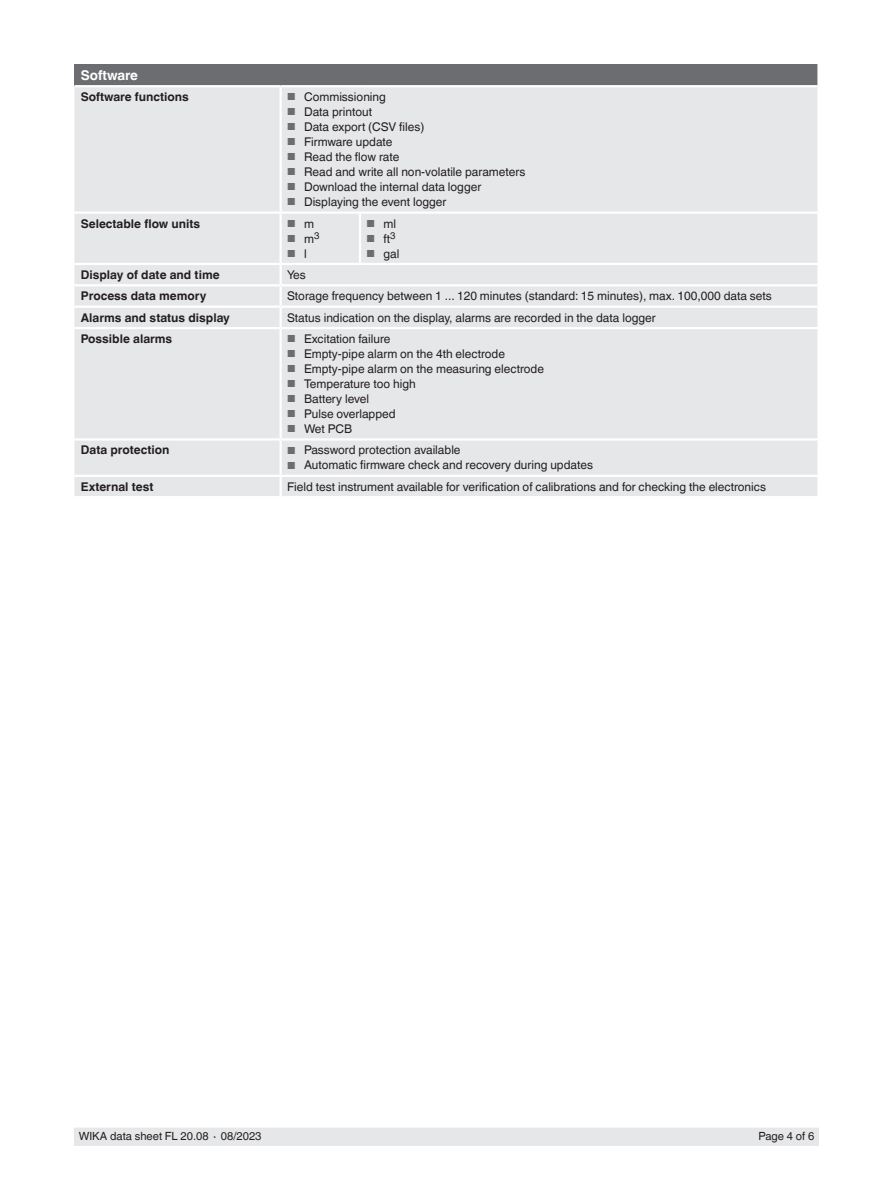
<style>
.page{position:relative;width:893px;height:1188px;background:#fff}
.page>*{position:absolute;margin:0;border:0;box-sizing:border-box;transform-origin:0 0}
.t1{font:700 13.5px "Helvetica World";color:#fff}
.t2{font:12px "Helvetica World";color:#231f20}
.t3{font:700 12px "Helvetica World";color:#231f20}
.t4{font:11.25px "Helvetica World";color:#231f20}
.t5{font:10.2px "Helvetica World";color:#6c6d70}
.s1{font-size:10.2px;color:#6c6d70}
.s2{font-size:12px;color:#231f20}
</style>
<div class="page">
<div style="left:74px;top:1128px;width:745px;height:17px;background:#e6e7e9"></div>
<div style="left:74px;top:64px;width:745px;height:22px;background:#6c6d70"></div>
<div style="left:74px;top:87px;width:743px;height:409px;background:#e6e7e9"></div>
<hr style="left:74px;top:438px;width:207px;height:3px;background:#fff">
<hr style="left:281px;top:438px;width:79px;height:3px;background:#fff">
<hr style="left:360px;top:438px;width:460px;height:3px;background:#fff">
<hr style="left:74px;top:475px;width:207px;height:2px;background:#fff">
<hr style="left:281px;top:475px;width:79px;height:2px;background:#fff">
<hr style="left:360px;top:475px;width:460px;height:2px;background:#fff">
<hr style="left:280px;top:87px;width:2px;height:124px;background:#fff">
<hr style="left:74px;top:211px;width:207px;height:3px;background:#fff">
<hr style="left:281px;top:211px;width:79px;height:3px;background:#fff">
<hr style="left:280px;top:214px;width:2px;height:49px;background:#fff">
<hr style="left:360px;top:211px;width:460px;height:3px;background:#fff">
<hr style="left:359px;top:214px;width:2px;height:49px;background:#fff">
<hr style="left:74px;top:263px;width:207px;height:2px;background:#fff">
<hr style="left:281px;top:263px;width:79px;height:2px;background:#fff">
<svg style="left:280px;top:265px;width:2px;height:19px"></svg>
<hr style="left:360px;top:263px;width:460px;height:2px;background:#fff">
<hr style="left:74px;top:284px;width:207px;height:2px;background:#fff">
<hr style="left:281px;top:284px;width:79px;height:2px;background:#fff">
<hr style="left:280px;top:286px;width:2px;height:20px;background:#fff">
<hr style="left:360px;top:284px;width:460px;height:2px;background:#fff">
<hr style="left:74px;top:306px;width:207px;height:2px;background:#fff">
<hr style="left:281px;top:306px;width:79px;height:2px;background:#fff">
<svg style="left:280px;top:308px;width:2px;height:19px"></svg>
<hr style="left:360px;top:306px;width:460px;height:2px;background:#fff">
<hr style="left:817px;top:64px;width:3px;height:21px;background:#fff">
<hr style="left:74px;top:85px;width:207px;height:2px;background:#fff">
<hr style="left:281px;top:85px;width:79px;height:2px;background:#fff">
<hr style="left:360px;top:85px;width:460px;height:2px;background:#fff">
<hr style="left:74px;top:327px;width:207px;height:2px;background:#fff">
<hr style="left:281px;top:327px;width:79px;height:2px;background:#fff">
<hr style="left:280px;top:329px;width:2px;height:109px;background:#fff">
<hr style="left:360px;top:327px;width:460px;height:2px;background:#fff">
<hr style="left:280px;top:441px;width:2px;height:34px;background:#fff">
<svg style="left:280px;top:477px;width:2px;height:19px"></svg>
<p class="t1" style="left:81px;top:67px;width:59px">Software</p>
<p class="t3" style="left:81px;top:90px;width:110px">Software functions</p>
<p class="t2" style="left:287px;top:90px;width:100px"><span class="s1">■</span> Commissioning</p>
<p class="t2" style="left:287px;top:105px;width:86px"><span class="s1">■</span> Data printout</p>
<p class="t2" style="left:287px;top:120px;width:139px"><span class="s1">■</span> Data export (CSV files)</p>
<p class="t2" style="left:287px;top:135px;width:107px"><span class="s1">■</span> Firmware update</p>
<p class="t2" style="left:287px;top:150px;width:114px"><span class="s1">■</span> Read the flow rate</p>
<p class="t2" style="left:287px;top:165px;width:240px"><span class="s1">■</span> Read and write all non-volatile parameters</p>
<p class="t2" style="left:287px;top:180px;width:196px"><span class="s1">■</span> Download the internal data logger</p>
<p class="t2" style="left:287px;top:195px;width:161px"><span class="s1">■</span> Displaying the event logger</p>
<p class="t3" style="left:81px;top:216px;width:121px">Selectable flow units</p>
<p class="t5" style="left:287px;top:217px;width:28px">■ <span class="s2">m</span></p>
<p class="t5" style="left:287px;top:232px;width:34px">■ <span class="s2">m</span><sup>3</sup></p>
<p class="t5" style="left:287px;top:247px;width:21px">■ <span class="s2">l</span></p>
<p class="t2" style="left:366px;top:216px;width:31px"><span class="s1">■</span> ml</p>
<p class="t2" style="left:366px;top:231px;width:30px"><span class="s1">■</span> ft<sup>3</sup></p>
<p class="t2" style="left:366px;top:246px;width:34px"><span class="s1">■</span> gal</p>
<p class="t3" style="left:81px;top:268px;width:140px">Display of date and time</p>
<p class="t2" style="left:287px;top:268px;width:20px">Yes</p>
<p class="t3" style="left:81px;top:289px;width:127px">Process data memory</p>
<p class="t2" style="left:287px;top:289px;width:486px">Storage frequency between 1 ... 120 minutes (standard: 15 minutes), max. 100,000 data sets</p>
<p class="t3" style="left:81px;top:311px;width:151px">Alarms and status display</p>
<p class="t2" style="left:287px;top:311px;width:370px">Status indication on the display, alarms are recorded in the data logger</p>
<p class="t3" style="left:81px;top:332px;width:93px">Possible alarms</p>
<p class="t2" style="left:287px;top:332px;width:105px"><span class="s1">■</span> Excitation failure</p>
<p class="t2" style="left:287px;top:347px;width:219px"><span class="s1">■</span> Empty-pipe alarm on the 4th electrode</p>
<p class="t2" style="left:287px;top:362px;width:259px"><span class="s1">■</span> Empty-pipe alarm on the measuring electrode</p>
<p class="t2" style="left:287px;top:377px;width:130px"><span class="s1">■</span> Temperature too high</p>
<p class="t2" style="left:287px;top:392px;width:84px"><span class="s1">■</span> Battery level</p>
<p class="t2" style="left:287px;top:407px;width:110px"><span class="s1">■</span> Pulse overlapped</p>
<p class="t2" style="left:287px;top:422px;width:67px"><span class="s1">■</span> Wet PCB</p>
<p class="t3" style="left:81px;top:443px;width:90px">Data protection</p>
<p class="t2" style="left:287px;top:443px;width:175px"><span class="s1">■</span> Password protection available</p>
<p class="t2" style="left:287px;top:458px;width:308px"><span class="s1">■</span> Automatic firmware check and recovery during updates</p>
<p class="t3" style="left:81px;top:480px;width:74px">External test</p>
<p class="t2" style="left:287px;top:480px;width:480px">Field test instrument available for verification of calibrations and for checking the electronics</p>
<p class="t4" style="left:79px;top:1130px;width:184px">WIKA data sheet FL 20.08 ∙ 08/2023</p>
<p class="t4" style="left:759px;top:1130px;width:57px">Page 4 of 6</p>
</div>
